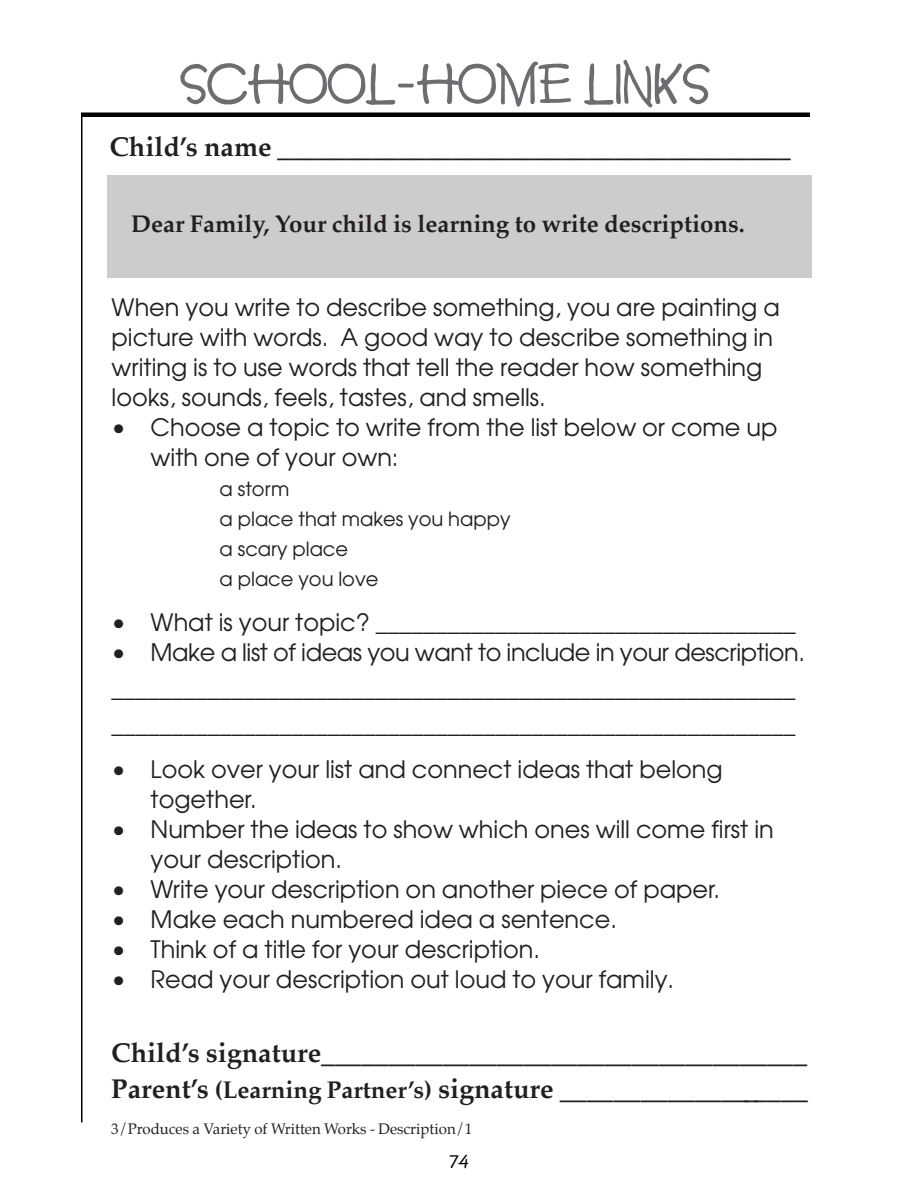
<style>
.page{position:relative;width:918px;height:1188px;background:#fff}
.page>*{position:absolute;margin:0;border:0;box-sizing:border-box;transform-origin:0 0}
.t1{font:52.65px "Lumparsky";letter-spacing:.025em;color:#6c6d70}
.t2{font:27px "Palatino";color:#231f20}
.t3{font:700 27px "Palatino";color:#231f20}
.t4{font:24px/30px "Avant Garde";color:#231f20}
.t5{font:700 24px "Palatino";color:#231f20}
.t6{font:19.5px/30px "Avant Garde";color:#231f20}
.t7{font:18px "Lumparsky";color:#000}
.t8{font:15px "Palatino";color:#231f20}
.s1{font-weight:700}
.s2{font-size:27px}
.s3{font-weight:400;font-size:27px}
</style>
<div class="page">
<hr style="left:81px;top:115px;width:1px;height:1007px;background:#000">
<div style="left:81px;top:112px;width:729px;height:5px;background:#000"></div>
<div style="left:108px;top:176px;width:704px;height:102px;background:#ccc"></div>
<h1 class="t1" style="left:180px;top:64px;width:531px">SCHOOL-HOME LINKS</h1>
<p class="t3" style="left:110px;top:137px;width:683px">Child’s name ______________________________________</p>
<p class="t5" style="left:131px;top:215px;width:615px">Dear Family, Your child is learning to write descriptions.</p>
<p class="t4" style="left:112px;top:295px;width:670px">When you write to describe something, you are painting a picture with words. A good way to describe something in writing is to use words that tell the reader how something looks, sounds, feels, tastes, and smells.</p>
<p class="t4" style="left:151px;top:415px;width:628px;text-indent:-39px">• Choose a topic to write from the list below or come up with one of your own:</p>
<p class="t6" style="left:220px;top:476px;width:292px">a storm<br>a place that makes you happy a scary place<br>a place you love</p>
<p class="t4" style="left:112px;top:610px;width:686px">• What is your topic? ___________________________________</p>
<p class="t4" style="left:112px;top:637px;width:695px;line-height:36px">• Make a list of ideas you want to include in your description. _________________________________________________________ _________________________________________________________</p>
<p class="t4" style="left:151px;top:757px;width:574px;text-indent:-39px">• Look over your list and connect ideas that belong together.</p>
<p class="t4" style="left:151px;top:817px;width:625px;text-indent:-39px">• Number the ideas to show which ones will come first in your description.</p>
<p class="t4" style="left:112px;top:877px;width:610px">• Write your description on another piece of paper.</p>
<p class="t4" style="left:112px;top:907px;width:507px">• Make each numbered idea a sentence.</p>
<p class="t4" style="left:112px;top:937px;width:430px">• Think of a title for your description.</p>
<p class="t4" style="left:112px;top:967px;width:564px">• Read your description out loud to your family.</p>
<p class="t2" style="left:111px;top:1042px;width:697px"><span class="s1">Child’s signature</span>____________________________________</p>
<p class="t5" style="left:111px;top:1081px;width:698px"><span class="s2">Parent’s</span> (Learning Partner’s) <span class="s2">signature</span> <span class="s3">___________________</span></p>
<p class="t8" style="left:111px;top:1123px;width:363px">3/Produces a Variety of Written Works - Description/1</p>
<p class="t7" style="left:450px;top:1155px;width:20px">74</p>
</div>
